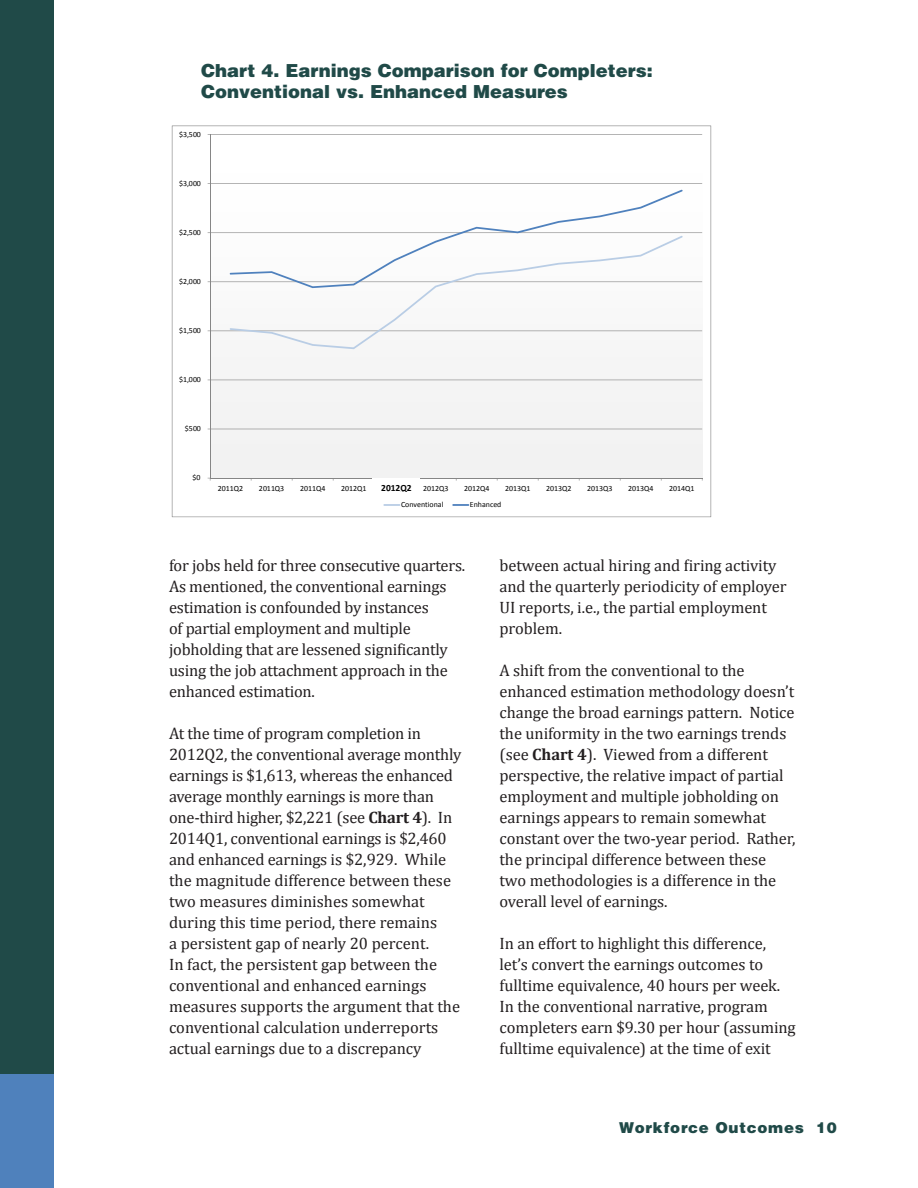
<style>
.page{position:relative;width:918px;height:1188px;background:#fff}
.page>*{position:absolute;margin:0;border:0;box-sizing:border-box;transform-origin:0 0}
.t1{font:900 18px/21px "Helvetica";color:#204a48}
.t2{font:16.5px/21px "Cambria";letter-spacing:-.005em;color:#231f20}
.t3{font:900 15px "Helvetica";letter-spacing:.05em;color:#204a48}
.t4{font:700 9.45px "Calibri";color:#000}
.t5{font:7.95px "Calibri";color:#000}
.s1{font-weight:700}
</style>
<div class="page">
<div style="left:0;top:108px;width:54px;height:1080px;background:#4f81bc"></div>
<div style="left:0;top:0;width:54px;height:1074px;background:#204a48"></div>
<svg style="left:172px;top:126px;width:539px;height:391px"></svg>
<div style="left:187px;top:469px;width:20px;height:15px;background:#fff"></div>
<div style="left:373px;top:479px;width:47px;height:12px;background:#fff"></div>
<p class="t1" style="left:201px;top:60px;width:453px">Chart 4. Earnings Comparison for Completers:<br>Conventional vs. Enhanced Measures</p>
<p class="t5" style="left:179px;top:129px;width:23px">$3,500</p>
<p class="t5" style="left:179px;top:178px;width:23px">$3,000</p>
<p class="t5" style="left:179px;top:227px;width:23px">$2,500</p>
<p class="t5" style="left:179px;top:276px;width:23px">$2,000</p>
<p class="t5" style="left:179px;top:325px;width:23px">$1,500</p>
<p class="t5" style="left:179px;top:375px;width:23px">$1,000</p>
<p class="t5" style="left:185px;top:424px;width:17px">$500</p>
<p class="t5" style="left:192px;top:472px;width:10px">$0</p>
<p class="t5" style="left:191px;top:473px;width:8px">$‐</p>
<p class="t4" style="left:381px;top:482px;width:32px">2012Q2</p>
<p class="t5" style="left:218px;top:483px;width:27px">2011Q2</p>
<p class="t5" style="left:259px;top:483px;width:27px">2011Q3</p>
<p class="t5" style="left:300px;top:483px;width:27px">2011Q4</p>
<p class="t5" style="left:341px;top:483px;width:27px">2012Q1</p>
<p class="t5" style="left:382px;top:483px;width:27px">2012Q2</p>
<p class="t5" style="left:423px;top:483px;width:27px">2012Q3</p>
<p class="t5" style="left:464px;top:483px;width:27px">2012Q4</p>
<p class="t5" style="left:505px;top:483px;width:27px">2013Q1</p>
<p class="t5" style="left:546px;top:483px;width:27px">2013Q2</p>
<p class="t5" style="left:587px;top:483px;width:27px">2013Q3</p>
<p class="t5" style="left:628px;top:483px;width:27px">2013Q4</p>
<p class="t5" style="left:669px;top:483px;width:27px">2014Q1</p>
<p class="t5" style="left:401px;top:500px;width:44px">Conventional</p>
<p class="t5" style="left:470px;top:500px;width:33px">Enhanced</p>
<p class="t2" style="left:169px;top:554px;width:298px">for jobs held for three consecutive quarters.<br>As mentioned, the conventional earnings estimation is confounded by instances<br>of partial employment and multiple jobholding that are lessened significantly using the job attachment approach in the enhanced estimation.</p>
<p class="t2" style="left:169px;top:722px;width:294px">At the time of program completion in 2012Q2, the conventional average monthly earnings is $1,613, whereas the enhanced average monthly earnings is more than one-third higher, $2,221 (see <span class="s1">Chart 4</span>). In 2014Q1, conventional earnings is $2,460 and enhanced earnings is $2,929. While the magnitude difference between these two measures diminishes somewhat during this time period, there remains<br>a persistent gap of nearly 20 percent.<br>In fact, the persistent gap between the conventional and enhanced earnings measures supports the argument that the conventional calculation underreports actual earnings due to a discrepancy</p>
<p class="t2" style="left:500px;top:554px;width:289px">between actual hiring and firing activity and the quarterly periodicity of employer UI reports, i.e., the partial employment problem.</p>
<p class="t2" style="left:500px;top:659px;width:297px">A shift from the conventional to the enhanced estimation methodology doesn’t change the broad earnings pattern. Notice the uniformity in the two earnings trends (see <span class="s1">Chart 4</span>). Viewed from a different perspective, the relative impact of partial employment and multiple jobholding on earnings appears to remain somewhat constant over the two-year period. Rather, the principal difference between these two methodologies is a difference in the overall level of earnings.</p>
<p class="t2" style="left:500px;top:932px;width:298px">In an effort to highlight this difference, let’s convert the earnings outcomes to fulltime equivalence, 40 hours per week.<br>In the conventional narrative, program completers earn $9.30 per hour (assuming fulltime equivalence) at the time of exit</p>
<p class="t3" style="left:619px;top:1117px;width:219px">Workforce Outcomes 10</p>
</div>
